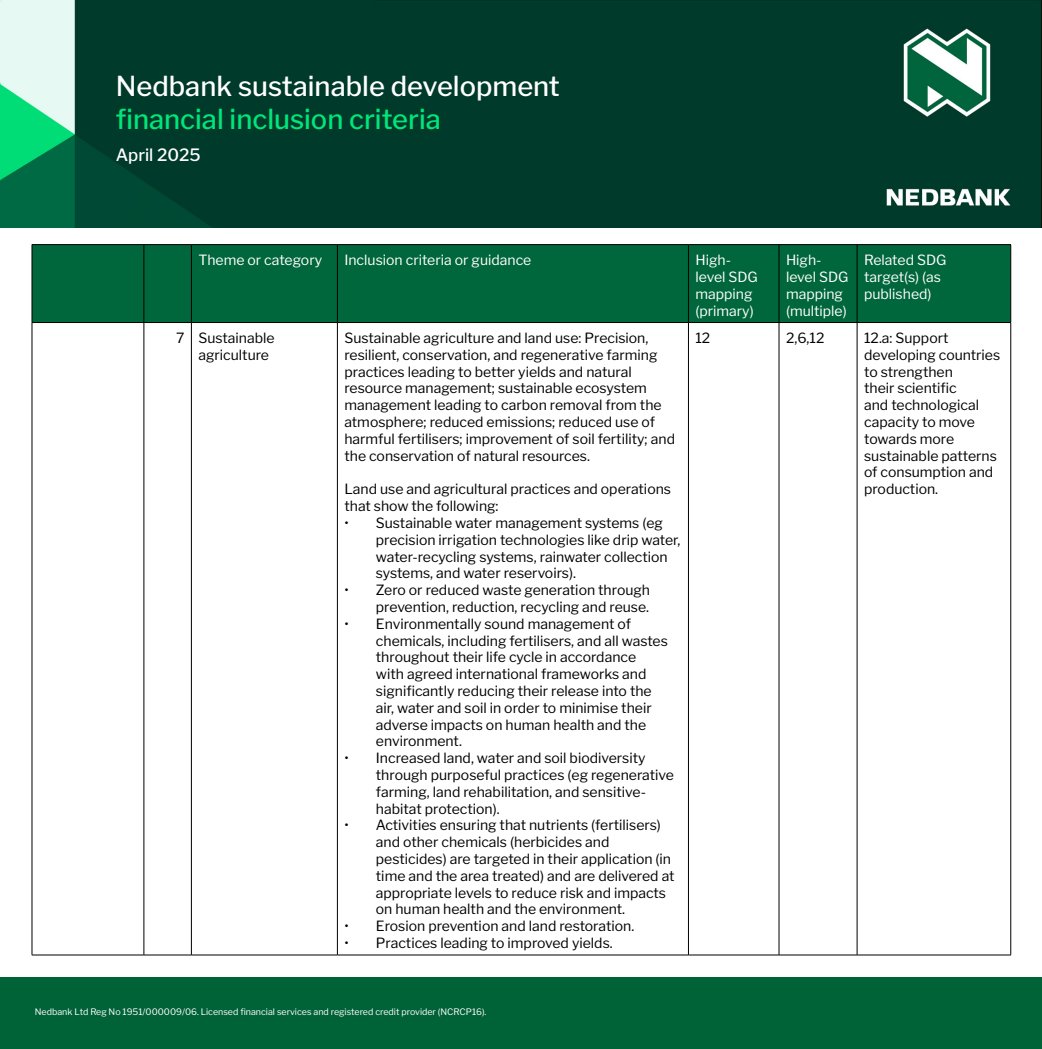
<style>
.page{position:relative;width:1042px;height:1049px;background:#fff}
.page>*{position:absolute;margin:0;border:0;box-sizing:border-box;transform-origin:0 0}
.t1{font:500 27.3px "Libre Franklin";color:#fff}
.t2{font:500 27.3px "Libre Franklin";color:#00e678}
.t3{font:500 16.97px "Libre Franklin";color:#fff}
.t4{font:14px/16.8px "Libre Franklin";color:#000}
.t5{font:14px/16.8px "Libre Franklin";color:#fff}
.t6{font:8.92px "Libre Franklin";color:#fff}
</style>
<div class="page">
<img style="left:0;top:0;width:1040px;height:227px">
<div style="left:0;top:978px;width:1042px;height:71px;background:#006237"></div>
<div style="left:33px;top:245px;width:977px;height:77px;background:#00663b"></div>
<hr style="left:32px;top:244px;width:112px;height:1px;background:#000">
<hr style="left:32px;top:245px;width:1px;height:77px;background:#000">
<hr style="left:144px;top:244px;width:47px;height:1px;background:#000">
<hr style="left:144px;top:245px;width:1px;height:77px;background:#000">
<hr style="left:191px;top:244px;width:146px;height:1px;background:#000">
<hr style="left:191px;top:245px;width:1px;height:77px;background:#000">
<hr style="left:337px;top:244px;width:351px;height:1px;background:#000">
<hr style="left:337px;top:245px;width:1px;height:77px;background:#000">
<hr style="left:688px;top:244px;width:91px;height:1px;background:#000">
<hr style="left:688px;top:245px;width:1px;height:77px;background:#000">
<hr style="left:779px;top:244px;width:78px;height:1px;background:#000">
<hr style="left:779px;top:245px;width:1px;height:77px;background:#000">
<hr style="left:857px;top:244px;width:154px;height:1px;background:#000">
<hr style="left:857px;top:245px;width:1px;height:77px;background:#000">
<hr style="left:1010px;top:245px;width:1px;height:77px;background:#000">
<hr style="left:32px;top:322px;width:112px;height:1px;background:#000">
<hr style="left:32px;top:323px;width:1px;height:632px;background:#000">
<hr style="left:144px;top:322px;width:47px;height:1px;background:#000">
<hr style="left:144px;top:323px;width:1px;height:632px;background:#000">
<hr style="left:191px;top:322px;width:146px;height:1px;background:#000">
<hr style="left:191px;top:323px;width:1px;height:632px;background:#000">
<hr style="left:337px;top:322px;width:351px;height:1px;background:#000">
<hr style="left:337px;top:323px;width:1px;height:632px;background:#000">
<hr style="left:688px;top:322px;width:91px;height:1px;background:#000">
<hr style="left:688px;top:323px;width:1px;height:632px;background:#000">
<hr style="left:779px;top:322px;width:78px;height:1px;background:#000">
<hr style="left:779px;top:323px;width:1px;height:632px;background:#000">
<hr style="left:857px;top:322px;width:154px;height:1px;background:#000">
<hr style="left:857px;top:323px;width:1px;height:632px;background:#000">
<hr style="left:1010px;top:323px;width:1px;height:632px;background:#000">
<hr style="left:32px;top:954px;width:112px;height:1px;background:#000">
<hr style="left:144px;top:954px;width:47px;height:1px;background:#000">
<hr style="left:191px;top:954px;width:146px;height:1px;background:#000">
<hr style="left:337px;top:954px;width:351px;height:1px;background:#000">
<hr style="left:688px;top:954px;width:91px;height:1px;background:#000">
<hr style="left:779px;top:954px;width:78px;height:1px;background:#000">
<hr style="left:857px;top:954px;width:154px;height:1px;background:#000">
<h1 class="t1" style="left:116px;top:64px;width:446px">Nedbank sustainable development</h1>
<h1 class="t2" style="left:116px;top:97px;width:326px">financial inclusion criteria</h1>
<p class="t3" style="left:116px;top:141px;width:86px">April 2025</p>
<p class="t5" style="left:198px;top:250px;width:125px">Theme or category</p>
<p class="t5" style="left:344px;top:250px;width:188px">Inclusion criteria or guidance</p>
<p class="t5" style="left:695px;top:250px;width:64px">High&shy;level SDG mapping (primary)</p>
<p class="t5" style="left:786px;top:250px;width:64px">High&shy;level SDG mapping (multiple)</p>
<p class="t5" style="left:864px;top:250px;width:84px">Related SDG target(s) (as published)</p>
<p class="t4" style="left:198px;top:328px;width:78px;text-indent:-22px">7 Sustainable agriculture</p>
<p class="t4" style="left:344px;top:328px;width:332px">Sustainable agriculture and land use: Precision, resilient, conservation, and regenerative farming practices leading to better yields and natural resource management; sustainable ecosystem management leading to carbon removal from the atmosphere; reduced emissions; reduced use of harmful fertilisers; improvement of soil fertility; and the conservation of natural resources.</p>
<p class="t4" style="left:344px;top:479px;width:328px">Land use and agricultural practices and operations that show the following:</p>
<p class="t4" style="left:376px;top:513px;width:306px;text-indent:-32px">• Sustainable water management systems (eg precision irrigation technologies like drip water, water-recycling systems, rainwater collection systems, and water reservoirs).</p>
<p class="t4" style="left:344px;top:580px;width:307px;text-align:right">• Zero or reduced waste generation through prevention, reduction, recycling and reuse.</p>
<p class="t4" style="left:376px;top:614px;width:293px;text-indent:-32px">• Environmentally sound management of chemicals, including fertilisers, and all wastes throughout their life cycle in accordance<br>with agreed international frameworks and significantly reducing their release into the air, water and soil in order to minimise their adverse impacts on human health and the environment.</p>
<p class="t4" style="left:376px;top:748px;width:300px;text-indent:-32px">• Increased land, water and soil biodiversity through purposeful practices (eg regenerative farming, land rehabilitation, and sensitive&shy;habitat protection).</p>
<p class="t4" style="left:376px;top:815px;width:300px;text-indent:-32px">• Activities ensuring that nutrients (fertilisers) and other chemicals (herbicides and pesticides) are targeted in their application (in time and the area treated) and are delivered at appropriate levels to reduce risk and impacts on human health and the environment.</p>
<p class="t4" style="left:344px;top:916px;width:291px">• Erosion prevention and land restoration.</p>
<p class="t4" style="left:344px;top:933px;width:270px">• Practices leading to improved yields.</p>
<p class="t4" style="left:695px;top:328px;width:16px">12</p>
<p class="t4" style="left:786px;top:328px;width:40px">2,6,12</p>
<p class="t4" style="left:864px;top:328px;width:138px">12.a: Support developing countries to strengthen<br>their scientific<br>and technological capacity to move towards more sustainable patterns of consumption and production.</p>
<p class="t6" style="left:35px;top:1004px;width:453px">Nedbank Ltd Reg No 1951/000009/06. Licensed financial services and registered credit provider (NCRCP16).</p>
</div>
